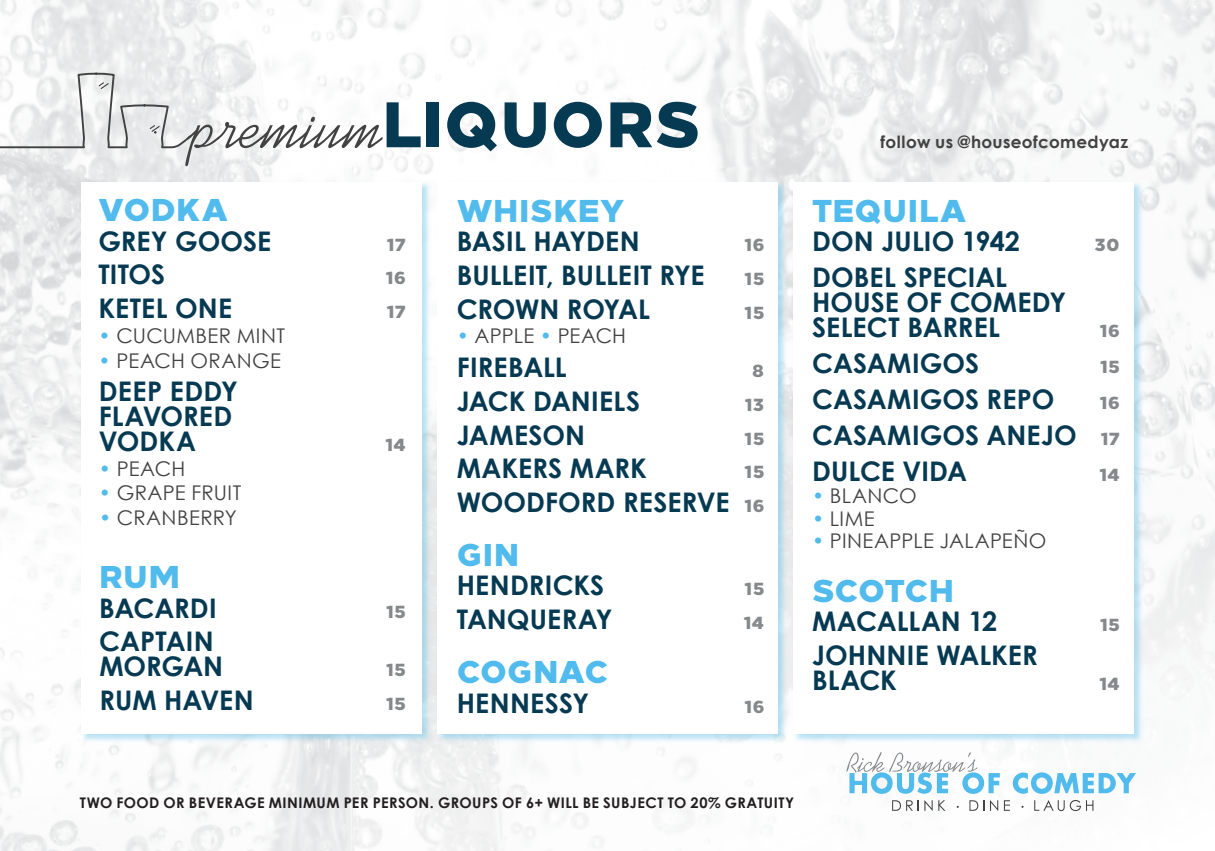
<style>
.page{position:relative;width:1215px;height:851px;background:#fff}
.page>*{position:absolute;margin:0;border:0;box-sizing:border-box;transform-origin:0 0}
.t1{font:63.45px "Kaufmann";color:#424243}
.t2{font:800 31.5px "Loew";letter-spacing:.015em;color:#50bbec}
.t3{font:700 27px/24.8px "Century Gothic";color:#063952}
.t4{font:20.25px/24.8px "Century Gothic";letter-spacing:.015em;color:#424243}
.t5{font:800 18px "Loew";letter-spacing:.05em;color:#86898b}
.t6{font:700 16.88px "Century Gothic";letter-spacing:.02em;color:#424243}
.t7{font:700 14.62px "Century Gothic";letter-spacing:.03em;color:#231f20}
.s1{font-family:"Loew";font-weight:800;font-size:64.12px;color:#063952}
.s2{font-weight:700;color:#50bbec}
.s3{font-family:"Loew";font-weight:800;font-size:18px;color:#86898b}
</style>
<div class="page">
<img style="left:0;top:0;width:1215px;height:850px">
<img style="left:4px;top:105px;width:356px;height:714px">
<img style="left:360px;top:105px;width:357px;height:714px">
<img style="left:717px;top:105px;width:498px;height:714px">
<hr style="left:0;top:146px;width:84px;height:2px;background:#424243">
<svg style="left:77px;top:72px;width:116px;height:78px"></svg>
<svg style="left:1013px;top:772px;width:123px;height:21px"></svg>
<svg style="left:847px;top:752px;width:153px;height:41px"></svg>
<svg style="left:892px;top:800px;width:53px;height:10px"></svg>
<svg style="left:969px;top:800px;width:15px;height:10px"></svg>
<svg style="left:990px;top:800px;width:8px;height:10px"></svg>
<svg style="left:1004px;top:800px;width:6px;height:10px"></svg>
<svg style="left:1034px;top:800px;width:59px;height:11px"></svg>
<div style="left:81px;top:181px;width:341px;height:552px;background:#fff"></div>
<div style="left:437px;top:181px;width:341px;height:552px;background:#fff"></div>
<div style="left:793px;top:181px;width:341px;height:552px;background:#fff"></div>
<h1 class="t1" style="left:191px;top:101px;width:510px">premium<span class="s1">LIQUORS</span></h1>
<p class="t2" style="left:98px;top:195px;width:131px">VODKA</p>
<p class="t3" style="left:98px;top:231px;width:174px">GREY GOOSE</p>
<p class="t5" style="left:387px;top:236px;width:20px">17</p>
<p class="t3" style="left:98px;top:264px;width:68px">TITOS</p>
<p class="t5" style="left:386px;top:269px;width:21px">16</p>
<p class="t3" style="left:99px;top:298px;width:135px">KETEL ONE</p>
<p class="t5" style="left:387px;top:303px;width:20px">17</p>
<p class="t4" style="left:99px;top:323px;width:188px"><span class="s2">ï</span> CUCUMBER MINT <span class="s2">ï</span> PEACH ORANGE</p>
<p class="t3" style="left:99px;top:381px;width:141px">DEEP EDDY<br>FLAVORED<br>VODKA</p>
<p class="t5" style="left:385px;top:436px;width:22px">14</p>
<p class="t4" style="left:99px;top:456px;width:144px"><span class="s2">ï</span> PEACH<br><span class="s2">ï</span> GRAPE FRUIT <span class="s2">ï</span> CRANBERRY</p>
<p class="t2" style="left:99px;top:562px;width:83px">RUM</p>
<p class="t3" style="left:99px;top:597px;width:119px">BACARDI</p>
<p class="t5" style="left:386px;top:602px;width:21px">15</p>
<p class="t3" style="left:99px;top:631px;width:125px">CAPTAIN<br>MORGAN</p>
<p class="t5" style="left:386px;top:661px;width:21px">15</p>
<p class="t3" style="left:99px;top:690px;width:156px">RUM HAVEN</p>
<p class="t5" style="left:386px;top:695px;width:21px">15</p>
<p class="t2" style="left:457px;top:196px;width:170px">WHISKEY</p>
<p class="t3" style="left:457px;top:231px;width:184px">BASIL HAYDEN</p>
<p class="t5" style="left:744px;top:236px;width:21px">16</p>
<p class="t3" style="left:457px;top:265px;width:249px">BULLEIT, BULLEIT RYE</p>
<p class="t5" style="left:745px;top:270px;width:21px">15</p>
<p class="t3" style="left:457px;top:298px;width:195px">CROWN ROYAL</p>
<p class="t5" style="left:745px;top:304px;width:21px">15</p>
<p class="t4" style="left:457px;top:324px;width:171px"><span class="s2">ï</span> APPLE <span class="s2">ï</span> PEACH</p>
<p class="t3" style="left:457px;top:357px;width:112px">FIREBALL</p>
<p class="t5" style="left:752px;top:362px;width:13px">8</p>
<p class="t3" style="left:457px;top:391px;width:185px">JACK DANIELS</p>
<p class="t5" style="left:745px;top:396px;width:21px">13</p>
<p class="t3" style="left:457px;top:424px;width:130px">JAMESON</p>
<p class="t5" style="left:745px;top:430px;width:21px">15</p>
<p class="t3" style="left:457px;top:458px;width:192px">MAKERS MARK</p>
<p class="t5" style="left:745px;top:463px;width:21px">15</p>
<p class="t3" style="left:457px;top:492px;width:309px">WOODFORD RESERVE <span class="s3">16</span></p>
<p class="t2" style="left:457px;top:540px;width:64px">GIN</p>
<p class="t3" style="left:457px;top:575px;width:149px">HENDRICKS</p>
<p class="t5" style="left:745px;top:580px;width:21px">15</p>
<p class="t3" style="left:457px;top:609px;width:157px">TANQUERAY</p>
<p class="t5" style="left:744px;top:614px;width:22px">14</p>
<p class="t2" style="left:457px;top:657px;width:153px">COGNAC</p>
<p class="t3" style="left:457px;top:692px;width:134px">HENNESSY</p>
<p class="t5" style="left:744px;top:697px;width:21px">16</p>
<p class="t6" style="left:881px;top:135px;width:249px">follow us @houseofcomedyaz</p>
<p class="t2" style="left:812px;top:196px;width:156px">TEQUILA</p>
<p class="t3" style="left:812px;top:231px;width:209px">DON JULIO 1942</p>
<p class="t5" style="left:1095px;top:236px;width:26px">30</p>
<p class="t3" style="left:812px;top:267px;width:256px">DOBEL SPECIAL<br>HOUSE OF COMEDY<br>SELECT BARREL</p>
<p class="t5" style="left:1100px;top:322px;width:21px">16</p>
<p class="t3" style="left:812px;top:352px;width:168px">CASAMIGOS</p>
<p class="t5" style="left:1100px;top:358px;width:21px">15</p>
<p class="t3" style="left:812px;top:388px;width:244px">CASAMIGOS REPO</p>
<p class="t5" style="left:1100px;top:394px;width:21px">16</p>
<p class="t3" style="left:812px;top:419px;width:309px;line-height:36px">CASAMIGOS ANEJO <span class="s3">17<br></span>DULCE VIDA</p>
<p class="t5" style="left:1099px;top:466px;width:22px">14</p>
<p class="t4" style="left:812px;top:485px;width:236px;line-height:22.5px"><span class="s2">ï</span> BLANCO<br><span class="s2">ï</span> LIME<br><span class="s2">ï</span> PINEAPPLE JALAPEÑO</p>
<p class="t2" style="left:812px;top:576px;width:144px">SCOTCH</p>
<p class="t3" style="left:812px;top:611px;width:187px">MACALLAN 12</p>
<p class="t5" style="left:1100px;top:616px;width:21px">15</p>
<p class="t3" style="left:812px;top:645px;width:227px">JOHNNIE WALKER<br>BLACK</p>
<p class="t5" style="left:1099px;top:675px;width:22px">14</p>
<p class="t7" style="left:80px;top:797px;width:716px">TWO FOOD OR BEVERAGE MINIMUM PER PERSON. GROUPS OF 6+ WILL BE SUBJECT TO 20% GRATUITY</p>
</div>
